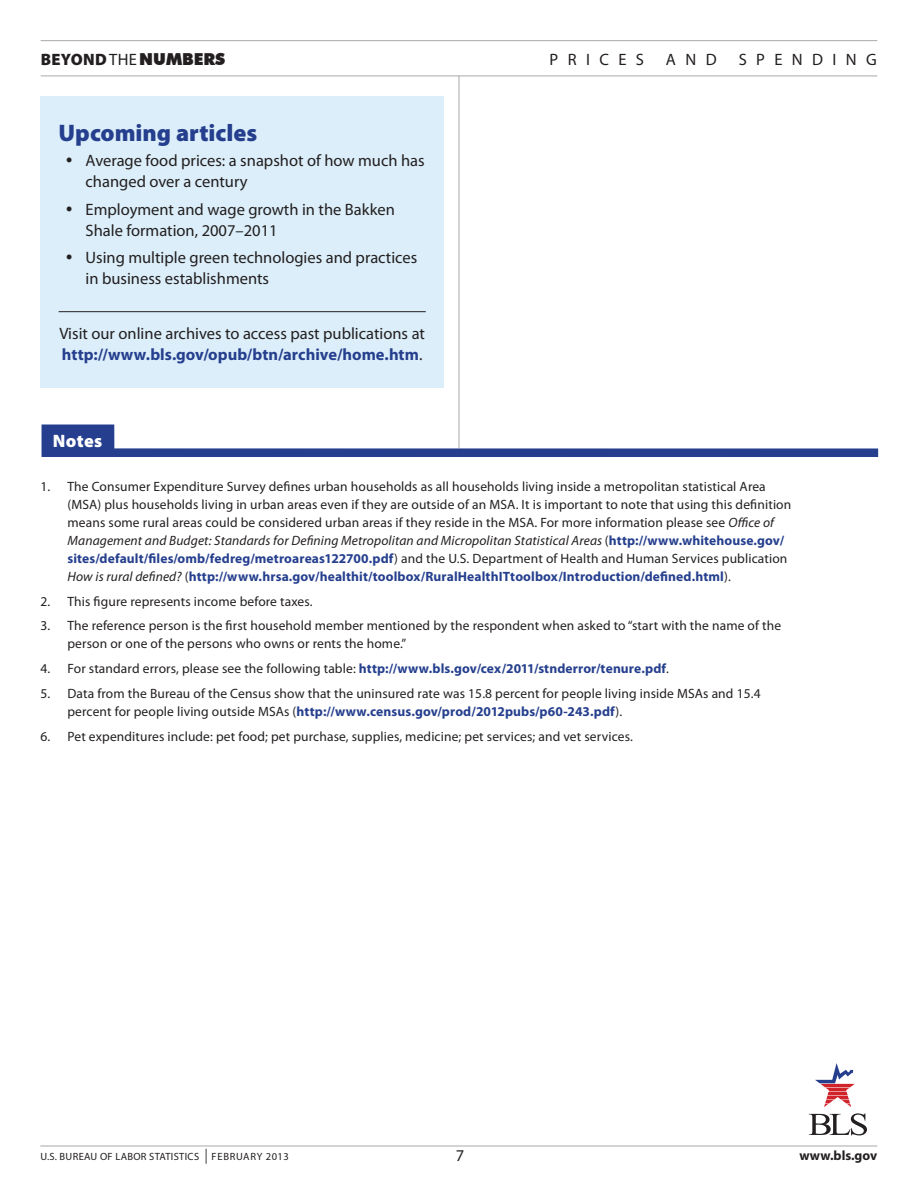
<style>
.page{position:relative;width:918px;height:1188px;background:#fff}
.page>*{position:absolute;margin:0;border:0;box-sizing:border-box;transform-origin:0 0}
.Heading_2{font:900 24px "Myriad Pro";color:#253f8e}
.t1{font:900 18px "Myriad Pro";letter-spacing:.025em;color:#fff}
.Pain_Text{font:16.5px/21px "Myriad Pro";color:#231f20}
.t2{font:700 16.5px "Myriad Pro";color:#253f8e}
.t3{font:900 16.5px "Futura BT";color:#231f20}
.Pain_Text-2{font:16.5px "Myriad Pro";letter-spacing:.57em;color:#231f20}
.t4{font:13.5px/18px "Myriad Pro";letter-spacing:.01em;color:#231f20}
.t5{font:700 13.5px "Myriad Pro";color:#231f20}
.t6{font:10.5px "Myriad Pro";letter-spacing:.03em;color:#231f20}
.s1{font-family:"Myriad Pro"}
.s2{font-family:"Myriad Pro";font-weight:400}
.s3{font-weight:400;color:#231f20}
.s4{font-style:italic}
.s5{font-weight:700;color:#253f8e}
.s6{font-size:15px}
</style>
<div class="page">
<hr style="left:41px;top:40px;width:836px;height:1px;background:#a8a9ad">
<hr style="left:41px;top:76px;width:836px;height:1px;background:#a8a9ad">
<hr style="left:40px;top:1146px;width:837px;height:1px;background:#a8a9ad">
<svg style="left:815px;top:1063px;width:40px;height:44px"></svg>
<svg style="left:809px;top:1113px;width:58px;height:22px"></svg>
<hr style="left:459px;top:76px;width:1px;height:372px;background:#a8a9ad">
<svg style="left:42px;top:424px;width:836px;height:33px"></svg>
<div style="left:40px;top:96px;width:404px;height:291px;background:#dbeef9"></div>
<hr style="left:59px;top:311px;width:367px;height:1px;background:#231f20">
<p class="t3" style="left:41px;top:49px;width:186px"><span class="s1">BEYOND</span> <span class="s2">THE</span>NUMBERS</p>
<p class="Pain_Text" style="left:550px;top:49px;width:96px">PRICES</p>
<p class="Pain_Text" style="left:666px;top:49px;width:52px">AND</p>
<p class="Pain_Text-2" style="left:739px;top:49px;width:140px">SPENDING</p>
<p class="Heading_2" style="left:59px;top:117px;width:200px">Upcoming articles</p>
<p class="Pain_Text" style="left:86px;top:150px;width:341px">Average food prices: a snapshot of how much has changed over a century</p>
<p class="Pain_Text" style="left:86px;top:198px;width:311px">Employment and wage growth in the Bakken<br>Shale formation, 2007–2011</p>
<p class="Pain_Text" style="left:86px;top:247px;width:333px">Using multiple green technologies and practices in business establishments</p>
<p class="Pain_Text" style="left:59px;top:323px;width:367px">Visit our online archives to access past publications at</p>
<p class="t2" style="left:62px;top:344px;width:362px">http://www.bls.gov/opub/btn/archive/home.htm<span class="s3">.</span></p>
<p class="t1" style="left:53px;top:429px;width:51px">Notes</p>
<p class="t4" style="left:68px;top:477px;width:725px;text-indent:-27px">1. The Consumer Expenditure Survey defines urban households as all households living inside a metropolitan statistical Area (MSA) plus households living in urban areas even if they are outside of an MSA. It is important to note that using this definition means some rural areas could be considered urban areas if they reside in the MSA. For more information please see <span class="s4">Office of Management and Budget: Standards for Defining Metropolitan and Micropolitan Statistical Areas</span> (<span class="s5">http://www.whitehouse.gov/ sites/default/files/omb/fedreg/metroareas122700.pdf</span>) and the U.S. Department of Health and Human Services publication <span class="s4">How is rural defined?</span> (<span class="s5">http://www.hrsa.gov/healthit/toolbox/RuralHealthITtoolbox/Introduction/defined.html</span>).</p>
<p class="t4" style="left:40px;top:592px;width:274px">2. This figure represents income before taxes.</p>
<p class="t4" style="left:68px;top:617px;width:715px;text-indent:-27px">3. The reference person is the first household member mentioned by the respondent when asked to “start with the name of the person or one of the persons who owns or rents the home.”</p>
<p class="t4" style="left:40px;top:659px;width:630px">4. For standard errors, please see the following table: <span class="s5">http://www.bls.gov/cex/2011/stnderror/tenure.pdf</span>.</p>
<p class="t4" style="left:68px;top:684px;width:695px;text-indent:-27px">5. Data from the Bureau of the Census show that the uninsured rate was 15.8 percent for people living inside MSAs and 15.4 percent for people living outside MSAs (<span class="s5">http://www.census.gov/prod/2012pubs/p60-243.pdf</span>).</p>
<p class="t4" style="left:40px;top:727px;width:594px">6. Pet expenditures include: pet food; pet purchase, supplies, medicine; pet services; and vet services.</p>
<p class="t6" style="left:40px;top:1150px;width:250px">U.S. BUREAU OF LABOR STATISTICS <span class="s6">|</span> FEBRUARY 2013</p>
<p class="Pain_Text" style="left:456px;top:1145px;width:10px">7</p>
<p class="t5" style="left:799px;top:1147px;width:79px">www.bls.gov</p>
</div>
